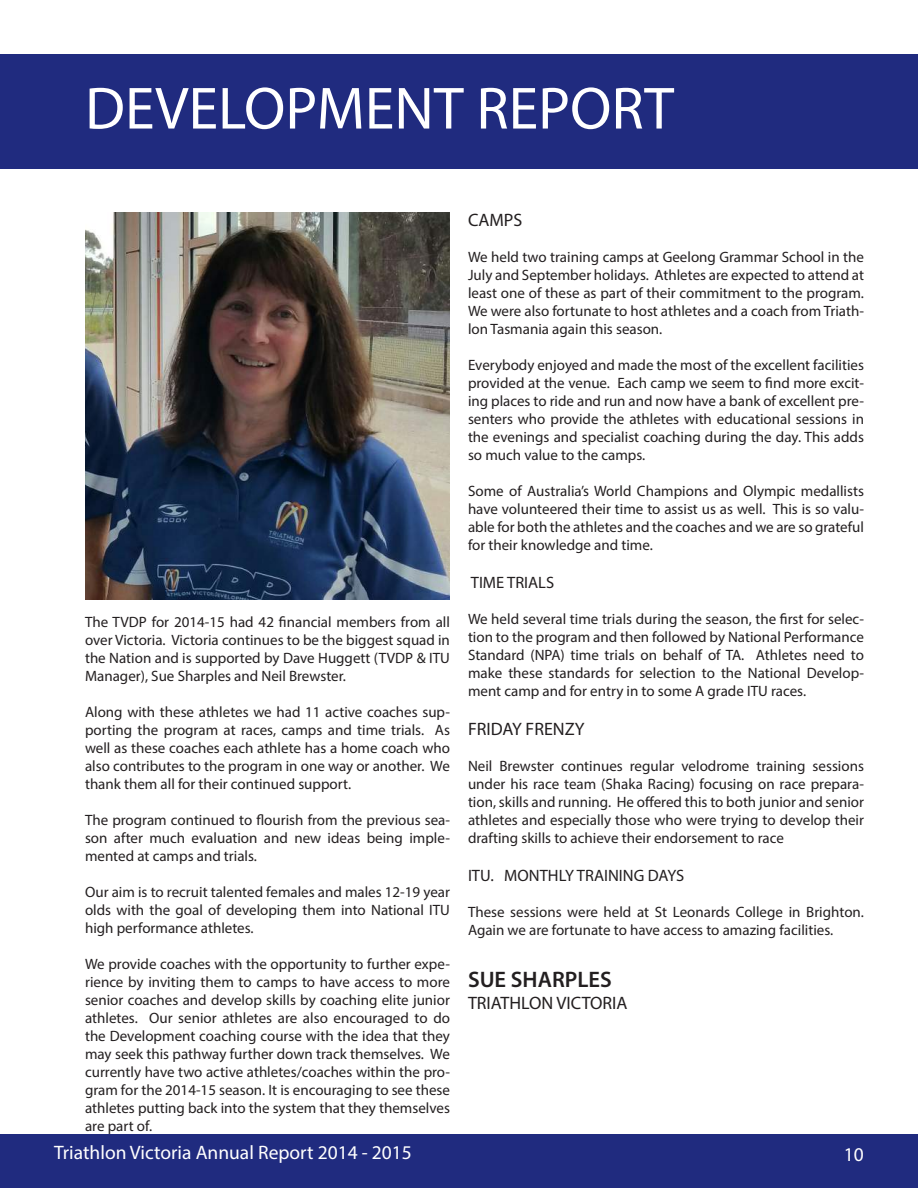
<style>
.page{position:relative;width:918px;height:1188px;background:#fff}
.page>*{position:absolute;margin:0;border:0;box-sizing:border-box;transform-origin:0 0}
.t1{font:60px "Myriad Pro";color:#fff}
.t2{font:600 22.5px "Myriad Pro";color:#231f20}
.t3{font:19.5px "Myriad Pro";color:#fff}
.t4{font:18px "Myriad Pro";color:#231f20}
.t5{font:16.5px "Myriad Pro";color:#231f20}
.t6{font:15px/18px "Myriad Pro";color:#231f20;text-align:justify}
</style>
<div class="page">
<div style="left:0;top:54px;width:918px;height:115px;background:#202b7f"></div>
<img style="left:85px;top:213px;width:365px;height:387px">
<div style="left:0;top:1134px;width:918px;height:54px;background:#202b7f"></div>
<h1 class="t1" style="left:85px;top:71px;width:591px">DEVELOPMENT REPORT</h1>
<p class="t6" style="left:85px;top:613px;width:366px">The TVDP for 2014-15 had 42 financial members from all over Victoria. Victoria continues to be the biggest squad in the Nation and is supported by Dave Huggett (TVDP &amp; ITU Manager), Sue Sharples and Neil Brewster.</p>
<p class="t6" style="left:85px;top:703px;width:366px">Along with these athletes we had 11 active coaches sup&shy;porting the program at races, camps and time trials. As well as these coaches each athlete has a home coach who also contributes to the program in one way or another. We thank them all for their continued support.</p>
<p class="t6" style="left:85px;top:811px;width:366px">The program continued to flourish from the previous sea&shy;son after much evaluation and new ideas being imple&shy;mented at camps and trials.</p>
<p class="t6" style="left:85px;top:883px;width:366px">Our aim is to recruit talented females and males 12-19 year olds with the goal of developing them into National ITU high performance athletes.</p>
<p class="t6" style="left:85px;top:955px;width:367px">We provide coaches with the opportunity to further expe&shy;rience by inviting them to camps to have access to more senior coaches and develop skills by coaching elite junior athletes. Our senior athletes are also encouraged to do the Development coaching course with the idea that they may seek this pathway further down track themselves. We currently have two active athletes/coaches within the pro&shy;gram for the 2014-15 season. It is encouraging to see these athletes putting back into the system that they themselves are part of.</p>
<p class="t4" style="left:468px;top:209px;width:56px">CAMPS</p>
<p class="t6" style="left:468px;top:248px;width:398px">We held two training camps at Geelong Grammar School in the July and September holidays. Athletes are expected to attend at least one of these as part of their commitment to the program.<br>We were also fortunate to host athletes and a coach from Triath&shy;lon Tasmania again this season.</p>
<p class="t6" style="left:468px;top:356px;width:398px">Everybody enjoyed and made the most of the excellent facilities provided at the venue. Each camp we seem to find more excit&shy;ing places to ride and run and now have a bank of excellent pre&shy;senters who provide the athletes with educational sessions in the evenings and specialist coaching during the day. This adds so much value to the camps.</p>
<p class="t6" style="left:468px;top:482px;width:398px">Some of Australia’s World Champions and Olympic medallists have volunteered their time to assist us as well. This is so valu&shy;able for both the athletes and the coaches and we are so grateful for their knowledge and time.</p>
<p class="t5" style="left:471px;top:572px;width:85px">TIME TRIALS</p>
<p class="t6" style="left:468px;top:610px;width:397px">We held several time trials during the season, the first for selec&shy;tion to the program and then followed by National Performance Standard (NPA) time trials on behalf of TA. Athletes need to make these standards for selection to the National Develop&shy;ment camp and for entry in to some A grade ITU races.</p>
<p class="t4" style="left:468px;top:718px;width:118px">FRIDAY FRENZY</p>
<p class="t6" style="left:468px;top:757px;width:398px">Neil Brewster continues regular velodrome training sessions under his race team (Shaka Racing) focusing on race prepara&shy;tion, skills and running. He offered this to both junior and senior athletes and especially those who were trying to develop their drafting skills to achieve their endorsement to race</p>
<p class="t5" style="left:468px;top:866px;width:218px">ITU. MONTHLY TRAINING DAYS</p>
<p class="t6" style="left:468px;top:903px;width:398px">These sessions were held at St Leonards College in Brighton.<br>Again we are fortunate to have access to amazing facilities.</p>
<h2 class="t2" style="left:468px;top:966px;width:145px">SUE SHARPLES</h2>
<p class="t4" style="left:468px;top:992px;width:161px">TRIATHLON VICTORIA</p>
<h3 class="t3" style="left:54px;top:1140px;width:359px">Triathlon Victoria Annual Report 2014 - 2015</h3>
<h3 class="t3" style="left:844px;top:1142px;width:22px">10</h3>
</div>
